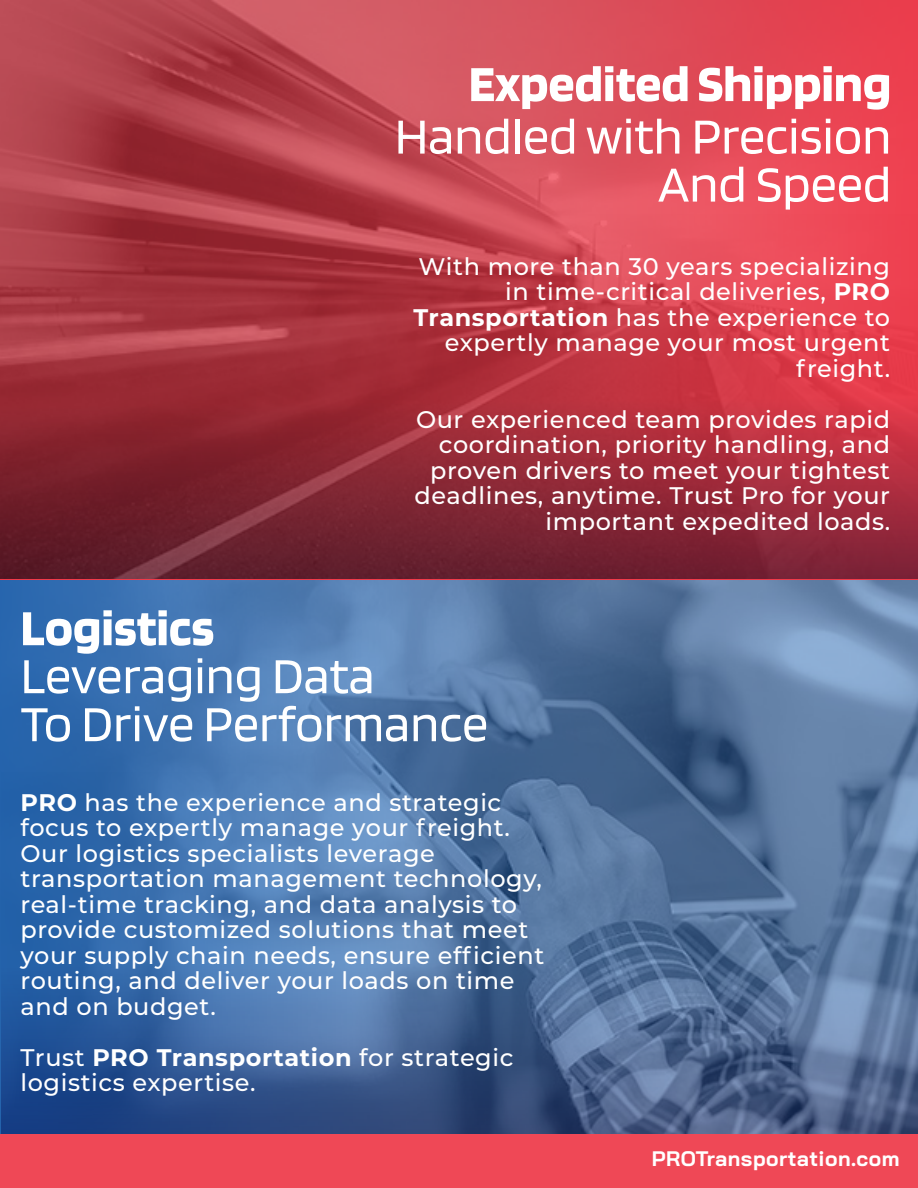
<style>
.page{position:relative;width:918px;height:1188px;background:#fff}
.page>*{position:absolute;margin:0;border:0;box-sizing:border-box;transform-origin:0 0}
.Header_Text{font:52.5px "Blinker";color:#fff}
.Header_Text-2{font:700 52.5px "Blinker";color:#fff}
.PRO_Standard_Text{font:500 24px/25.5px "Montserrat";letter-spacing:.025em;color:#fff}
.PRO_Standard_Text-2{font:700 21px "Bai Jamjuree";letter-spacing:.025em;color:#fff}
.s1{font-weight:700}
</style>
<div class="page">
<img style="left:0;top:0;width:918px;height:1134px">
<div style="left:0;top:1134px;width:918px;height:54px;background:#ef4856"></div>
<p class="Header_Text-2" style="left:469px;top:57px;width:424px">Expedited Shipping</p>
<p class="Header_Text" style="left:395px;top:110px;width:498px">Handled with Precision</p>
<p class="Header_Text" style="left:658px;top:158px;width:235px">And Speed</p>
<p class="PRO_Standard_Text" style="left:413px;top:253px;width:478px;text-align:right">With more than 30 years specializing in time-critical deliveries, <span class="s1">PRO<br>Transportation</span> has the experience to expertly manage your most urgent freight.</p>
<p class="PRO_Standard_Text" style="left:415px;top:406px;width:477px;text-align:right">Our experienced team provides rapid coordination, priority handling, and proven drivers to meet your tightest deadlines, anytime. Trust Pro for your important expedited loads.</p>
<p class="Header_Text-2" style="left:21px;top:601px;width:195px">Logistics</p>
<p class="Header_Text" style="left:21px;top:649px;width:356px">Leveraging Data</p>
<p class="Header_Text" style="left:21px;top:697px;width:469px">To Drive Performance</p>
<p class="PRO_Standard_Text" style="left:21px;top:789px;width:525px"><span class="s1">PRO</span> has the experience and strategic focus to expertly manage your freight.<br>Our logistics specialists leverage transportation management technology, real-time tracking, and data analysis to provide customized solutions that meet your supply chain needs, ensure efficient routing, and deliver your loads on time and on budget.</p>
<p class="PRO_Standard_Text" style="left:21px;top:1044px;width:494px">Trust <span class="s1">PRO Transportation</span> for strategic logistics expertise.</p>
<p class="PRO_Standard_Text-2" style="left:652px;top:1147px;width:249px">PROTransportation.com</p>
</div>
